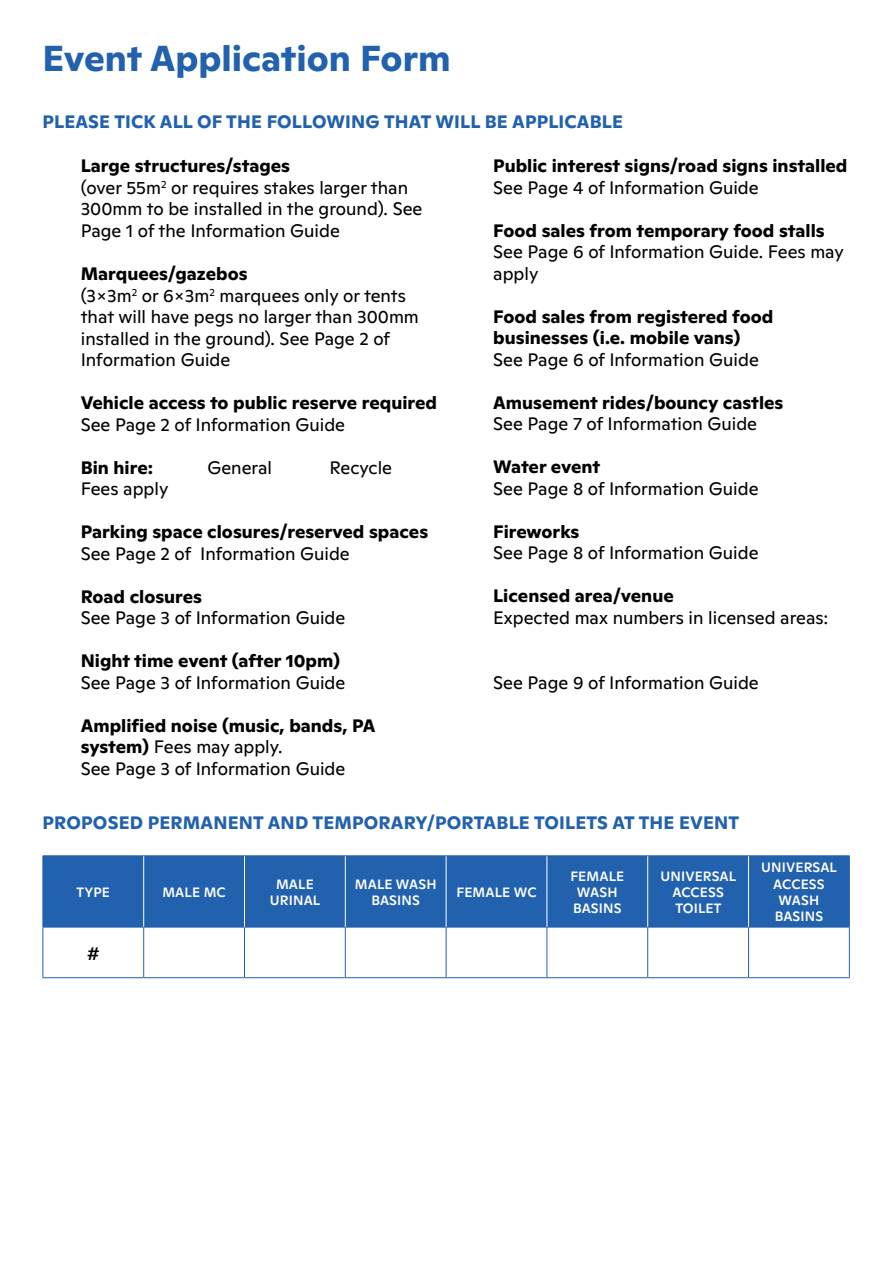
<style>
.page{position:relative;width:893px;height:1263px;background:#fff}
.page>*{position:absolute;margin:0;border:0;box-sizing:border-box;transform-origin:0 0}
.t1{font:700 36px "Ginto Normal";color:#2261ae}
.t2{font:18px/21.6px "Ginto Normal";color:#000}
.t3{font:700 18px/21.6px "Ginto Normal";color:#000}
.t4{font:700 18px "Ginto Normal";letter-spacing:.01em;color:#2261ae}
.t5{font:500 18px "Ginto Normal";color:#000}
.t6{font:500 13.5px/16.2px "Ginto Normal";letter-spacing:.01em;color:#fff;text-align:center}
.s1{font-weight:700}
</style>
<div class="page">
<div style="left:44px;top:856px;width:805px;height:71px;background:#2261ae"></div>
<hr style="left:43px;top:855px;width:101px;height:1px;background:#2261ae">
<hr style="left:43px;top:856px;width:1px;height:71px;background:#2261ae">
<hr style="left:144px;top:855px;width:100px;height:1px;background:#2261ae">
<hr style="left:244px;top:855px;width:101px;height:1px;background:#2261ae">
<hr style="left:345px;top:855px;width:101px;height:1px;background:#2261ae">
<hr style="left:446px;top:855px;width:101px;height:1px;background:#2261ae">
<hr style="left:547px;top:855px;width:101px;height:1px;background:#2261ae">
<hr style="left:648px;top:855px;width:100px;height:1px;background:#2261ae">
<hr style="left:748px;top:855px;width:102px;height:1px;background:#2261ae">
<hr style="left:849px;top:856px;width:1px;height:71px;background:#2261ae">
<hr style="left:43px;top:927px;width:101px;height:1px;background:#2261ae">
<hr style="left:43px;top:927px;width:1px;height:50px;background:#2261ae">
<hr style="left:144px;top:927px;width:100px;height:1px;background:#2261ae">
<hr style="left:143px;top:927px;width:1px;height:50px;background:#2261ae">
<hr style="left:244px;top:927px;width:101px;height:1px;background:#2261ae">
<hr style="left:244px;top:927px;width:1px;height:50px;background:#2261ae">
<hr style="left:345px;top:927px;width:101px;height:1px;background:#2261ae">
<hr style="left:345px;top:927px;width:1px;height:50px;background:#2261ae">
<hr style="left:446px;top:927px;width:101px;height:1px;background:#2261ae">
<hr style="left:446px;top:927px;width:1px;height:50px;background:#2261ae">
<hr style="left:547px;top:927px;width:101px;height:1px;background:#2261ae">
<hr style="left:547px;top:927px;width:1px;height:50px;background:#2261ae">
<hr style="left:648px;top:927px;width:100px;height:1px;background:#2261ae">
<hr style="left:647px;top:927px;width:1px;height:50px;background:#2261ae">
<hr style="left:748px;top:927px;width:102px;height:1px;background:#2261ae">
<hr style="left:748px;top:927px;width:1px;height:50px;background:#2261ae">
<hr style="left:849px;top:927px;width:1px;height:50px;background:#2261ae">
<hr style="left:43px;top:977px;width:101px;height:1px;background:#2261ae">
<hr style="left:144px;top:977px;width:100px;height:1px;background:#2261ae">
<hr style="left:244px;top:977px;width:101px;height:1px;background:#2261ae">
<hr style="left:345px;top:977px;width:101px;height:1px;background:#2261ae">
<hr style="left:446px;top:977px;width:101px;height:1px;background:#2261ae">
<hr style="left:547px;top:977px;width:101px;height:1px;background:#2261ae">
<hr style="left:648px;top:977px;width:100px;height:1px;background:#2261ae">
<hr style="left:748px;top:977px;width:102px;height:1px;background:#2261ae">
<hr style="left:143px;top:856px;width:1px;height:71px;background:#fff">
<hr style="left:244px;top:856px;width:1px;height:71px;background:#fff">
<hr style="left:345px;top:856px;width:1px;height:71px;background:#fff">
<hr style="left:446px;top:856px;width:1px;height:71px;background:#fff">
<hr style="left:547px;top:856px;width:1px;height:71px;background:#fff">
<hr style="left:647px;top:856px;width:1px;height:71px;background:#fff">
<hr style="left:748px;top:856px;width:1px;height:71px;background:#fff">
<h1 class="t1" style="left:43px;top:31px;width:410px">Event Application Form</h1>
<p class="t4" style="left:43px;top:108px;width:582px">PLEASE TICK ALL OF THE FOLLOWING THAT WILL BE APPLICABLE</p>
<p class="t2" style="left:81px;top:154px;width:343px"><span class="s1">Large structures/stages<br></span>(over 55m<sup>2</sup> or requires stakes larger than 300mm to be installed in the ground). See Page 1 of the Information Guide</p>
<p class="t2" style="left:81px;top:261px;width:340px"><span class="s1">Marquees/gazebos<br></span>(3x3m<sup>2</sup> or 6x3m<sup>2</sup> marquees only or tents that will have pegs no larger than 300mm installed in the ground). See Page 2 of<br>Information Guide</p>
<p class="t3" style="left:81px;top:390px;width:358px">Vehicle access to public reserve required</p>
<p class="t2" style="left:81px;top:412px;width:266px">See Page 2 of Information Guide</p>
<p class="t3" style="left:81px;top:455px;width:74px">Bin hire:</p>
<p class="t2" style="left:208px;top:455px;width:66px">General</p>
<p class="t2" style="left:330px;top:455px;width:64px">Recycle</p>
<p class="t2" style="left:81px;top:477px;width:89px">Fees apply</p>
<p class="t3" style="left:81px;top:519px;width:349px">Parking space closures/reserved spaces</p>
<p class="t2" style="left:81px;top:541px;width:270px">See Page 2 of Information Guide</p>
<p class="t3" style="left:81px;top:584px;width:123px">Road closures</p>
<p class="t2" style="left:81px;top:606px;width:266px">See Page 3 of Information Guide</p>
<p class="t3" style="left:81px;top:648px;width:261px">Night time event (after 10pm)</p>
<p class="t2" style="left:81px;top:670px;width:266px">See Page 3 of Information Guide</p>
<p class="t2" style="left:81px;top:713px;width:296px"><span class="s1">Amplified noise (music, bands, PA system)</span> Fees may apply.<br>See Page 3 of Information Guide</p>
<p class="t3" style="left:493px;top:154px;width:356px">Public interest signs/road signs installed</p>
<p class="t2" style="left:493px;top:175px;width:267px">See Page 4 of Information Guide</p>
<p class="t3" style="left:493px;top:218px;width:333px">Food sales from temporary food stalls</p>
<p class="t2" style="left:493px;top:240px;width:352px">See Page 6 of Information Guide. Fees may apply</p>
<p class="t3" style="left:493px;top:304px;width:282px">Food sales from registered food businesses (i.e. mobile vans)</p>
<p class="t2" style="left:493px;top:348px;width:267px">See Page 6 of Information Guide</p>
<p class="t3" style="left:493px;top:390px;width:292px">Amusement rides/bouncy castles</p>
<p class="t2" style="left:493px;top:412px;width:265px">See Page 7 of Information Guide</p>
<p class="t3" style="left:493px;top:455px;width:108px">Water event</p>
<p class="t2" style="left:493px;top:476px;width:267px">See Page 8 of Information Guide</p>
<p class="t3" style="left:493px;top:519px;width:88px">Fireworks</p>
<p class="t2" style="left:493px;top:541px;width:267px">See Page 8 of Information Guide</p>
<p class="t3" style="left:493px;top:583px;width:182px">Licensed area/venue</p>
<p class="t2" style="left:493px;top:605px;width:337px">Expected max numbers in licensed areas:</p>
<p class="t2" style="left:493px;top:670px;width:267px">See Page 9 of Information Guide</p>
<p class="t4" style="left:43px;top:809px;width:698px">PROPOSED PERMANENT AND TEMPORARY/PORTABLE TOILETS AT THE EVENT</p>
<p class="t6" style="left:77px;top:883px;width:35px">TYPE</p>
<p class="t6" style="left:162px;top:883px;width:65px">MALE MC</p>
<p class="t6" style="left:270px;top:875px;width:52px">MALE<br>URINAL</p>
<p class="t6" style="left:355px;top:875px;width:83px">MALE WASH<br>BASINS</p>
<p class="t6" style="left:456px;top:883px;width:81px">FEMALE WC</p>
<p class="t5" style="left:87px;top:940px;width:14px">#</p>
<p class="t6" style="left:570px;top:867px;width:55px;text-align:left">FEMALE<br>WASH<br>BASINS</p>
<p class="t6" style="left:660px;top:867px;width:77px">UNIVERSAL<br>ACCESS<br>TOILET</p>
<p class="t6" style="left:761px;top:859px;width:77px">UNIVERSAL<br>ACCESS<br>WASH<br>BASINS</p>
</div>
